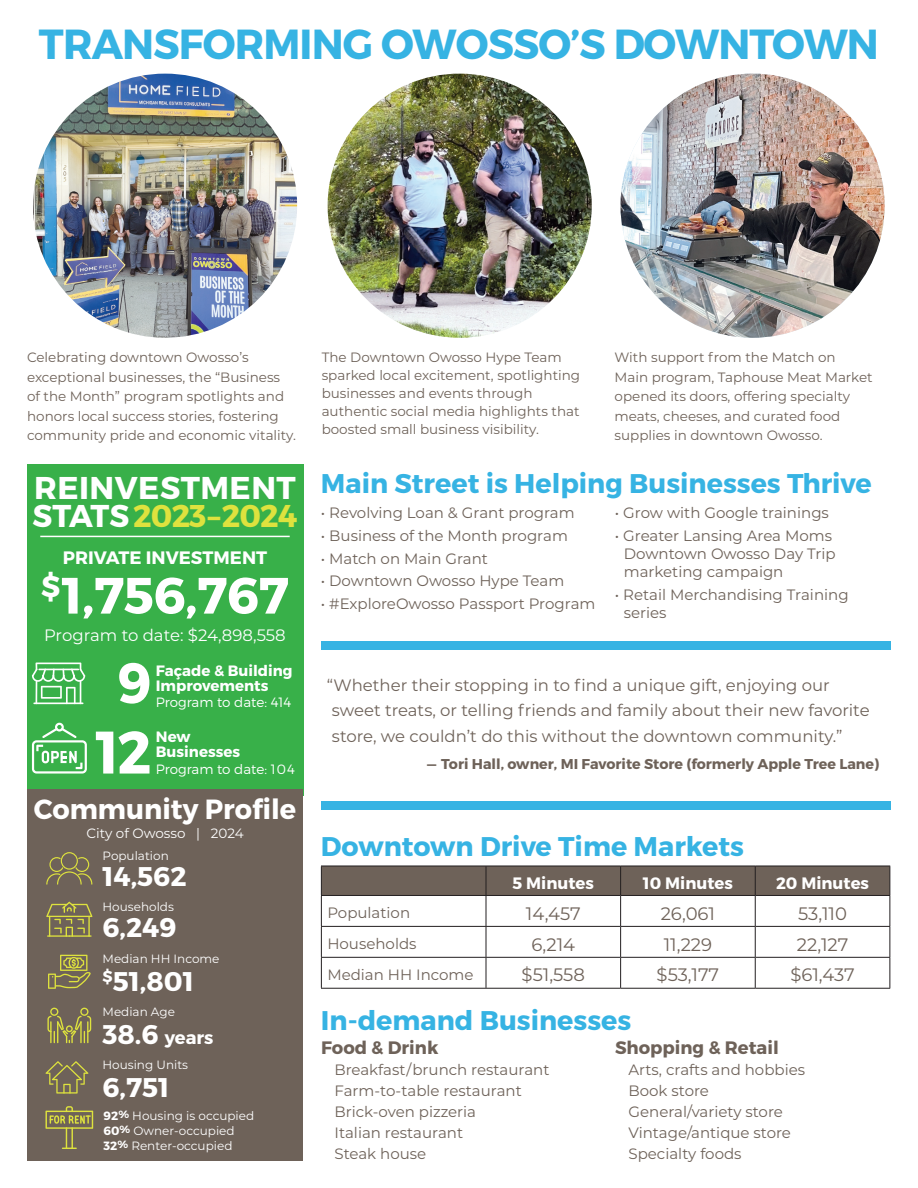
<style>
.page{position:relative;width:918px;height:1188px;background:#fff}
.page>*{position:absolute;margin:0;border:0;box-sizing:border-box;transform-origin:0 0}
.t1{font:700 59.85px "Montserrat";color:#fff;scale:.95 1}
.t2{font:700 57px "Montserrat";color:#fff;scale:.94 1}
.t3{font:700 51px "Montserrat";letter-spacing:-.01em;color:#fff}
.t4{font:700 42px "Montserrat";letter-spacing:-.02em;color:#36b3e3}
.t5{font:700 31.5px/28.5px "Montserrat";letter-spacing:.015em;color:#fff}
.t6{font:700 27.75px "Montserrat";color:#fff}
.t7{font:700 27px "Montserrat";color:#36b3e3}
.t8{font:700 27px "Montserrat";color:#fff}
.t9{font:18px "Montserrat";color:#6e6259}
.t10{font:700 18px "Montserrat";color:#fff}
.t11{font:700 18px "Montserrat";color:#6e6259}
.t12{font:16.5px/25.5px "Montserrat";color:#6e6259}
.t13{font:700 16.5px "Montserrat";color:#fff}
.t14{font:16.5px "Montserrat";color:#fff}
.t15{font:15px/18px "Montserrat";color:#6e6259}
.t16{font:700 15px/15px "Montserrat";color:#fff}
.t17{font:700 14.25px "Montserrat";color:#6e6259}
.t18{font:13.5px/19.5px "Montserrat";color:#6e6259}
.t19{font:300 13.5px "Montserrat";color:#fff}
.t20{font:13.5px "Montserrat";color:#fff}
.t21{font:12px "Montserrat";color:#fff}
.s1{color:#dee23e}
.s2{font-size:27px}
.s3{font-weight:700}
.s4{font-weight:700;font-size:10.5px}
</style>
<div class="page">
<div style="left:27px;top:465px;width:276px;height:331px;background:#38b049"></div>
<div style="left:27px;top:790px;width:276px;height:371px;background:#6e6259"></div>
<div style="left:321px;top:801px;width:570px;height:9px;background:#36b3e3"></div>
<div style="left:321px;top:641px;width:569px;height:9px;background:#36b3e3"></div>
<svg style="left:32px;top:723px;width:55px;height:51px"></svg>
<svg style="left:32px;top:663px;width:53px;height:41px"></svg>
<hr style="left:40px;top:536px;width:250px;height:1px;background:#fff">
<img style="left:328px;top:74px;width:264px;height:264px;border-radius:132px">
<img style="left:33px;top:74px;width:264px;height:264px;border-radius:132px">
<img style="left:620px;top:74px;width:265px;height:264px;border-radius:132px">
<div style="left:321px;top:866px;width:570px;height:29px;background:#6e6259"></div>
<hr style="left:321px;top:895px;width:165px;height:1px;background:#231f20">
<hr style="left:321px;top:896px;width:1px;height:30px;background:#231f20">
<hr style="left:486px;top:895px;width:135px;height:1px;background:#231f20">
<hr style="left:486px;top:896px;width:1px;height:30px;background:#231f20">
<hr style="left:621px;top:895px;width:134px;height:1px;background:#231f20">
<hr style="left:620px;top:896px;width:1px;height:30px;background:#231f20">
<hr style="left:755px;top:895px;width:135px;height:1px;background:#231f20">
<hr style="left:755px;top:896px;width:1px;height:30px;background:#231f20">
<hr style="left:890px;top:896px;width:1px;height:30px;background:#231f20">
<hr style="left:321px;top:926px;width:165px;height:1px;background:#231f20">
<hr style="left:321px;top:927px;width:1px;height:30px;background:#231f20">
<hr style="left:486px;top:926px;width:135px;height:1px;background:#231f20">
<hr style="left:486px;top:927px;width:1px;height:30px;background:#231f20">
<hr style="left:621px;top:926px;width:134px;height:1px;background:#231f20">
<hr style="left:620px;top:927px;width:1px;height:30px;background:#231f20">
<hr style="left:755px;top:926px;width:135px;height:1px;background:#231f20">
<hr style="left:755px;top:927px;width:1px;height:30px;background:#231f20">
<hr style="left:890px;top:927px;width:1px;height:30px;background:#231f20">
<hr style="left:321px;top:957px;width:165px;height:1px;background:#231f20">
<hr style="left:321px;top:958px;width:1px;height:30px;background:#231f20">
<hr style="left:486px;top:957px;width:135px;height:1px;background:#231f20">
<hr style="left:486px;top:958px;width:1px;height:30px;background:#231f20">
<hr style="left:621px;top:957px;width:134px;height:1px;background:#231f20">
<hr style="left:620px;top:958px;width:1px;height:30px;background:#231f20">
<hr style="left:755px;top:957px;width:135px;height:1px;background:#231f20">
<hr style="left:755px;top:958px;width:1px;height:30px;background:#231f20">
<hr style="left:890px;top:958px;width:1px;height:30px;background:#231f20">
<hr style="left:321px;top:988px;width:165px;height:1px;background:#231f20">
<hr style="left:486px;top:988px;width:135px;height:1px;background:#231f20">
<hr style="left:621px;top:988px;width:134px;height:1px;background:#231f20">
<hr style="left:755px;top:988px;width:135px;height:1px;background:#231f20">
<svg style="left:46px;top:1061px;width:42px;height:33px"></svg>
<svg style="left:46px;top:902px;width:46px;height:35px"></svg>
<svg style="left:47px;top:1008px;width:44px;height:35px"></svg>
<svg style="left:46px;top:852px;width:46px;height:33px"></svg>
<svg style="left:48px;top:955px;width:43px;height:34px"></svg>
<svg style="left:45px;top:1106px;width:48px;height:43px"></svg>
<p class="t4" style="left:39px;top:18px;width:842px">TRANSFORMING OWOSSO’S DOWNTOWN</p>
<p class="t18" style="left:27px;top:347px;width:270px">Celebrating downtown Owosso’s exceptional businesses, the “Business of the Month” program spotlights and honors local success stories, fostering community pride and economic vitality.</p>
<p class="t5" style="left:33px;top:474px;width:266px">REINVESTMENT<br>STATS <span class="s1">2023–2024</span></p>
<p class="t10" style="left:63px;top:547px;width:206px">PRIVATE INVESTMENT</p>
<p class="t3" style="left:41px;top:564px;width:249px"><sup>$</sup>1,756,767</p>
<p class="t14" style="left:44px;top:624px;width:243px">Program to date: $24,898,558</p>
<p class="t2" style="left:118px;top:648px;width:38px">9</p>
<p class="t16" style="left:156px;top:663px;width:138px">Façade &amp; Building<br>Improvements</p>
<p class="t19" style="left:156px;top:694px;width:137px">Program to date: 414</p>
<p class="t1" style="left:95px;top:715px;width:60px">12</p>
<p class="t16" style="left:156px;top:730px;width:36px">New</p>
<p class="t16" style="left:156px;top:745px;width:86px">Businesses</p>
<p class="t19" style="left:156px;top:761px;width:141px">Program to date: 104</p>
<p class="t6" style="left:34px;top:791px;width:264px">Community Profile</p>
<p class="t20" style="left:86px;top:824px;width:159px">City of Owosso | 2024</p>
<p class="t21" style="left:103px;top:848px;width:68px">Population</p>
<p class="t8" style="left:103px;top:859px;width:86px">14,562</p>
<p class="t21" style="left:103px;top:898px;width:73px">Households</p>
<p class="t8" style="left:103px;top:911px;width:75px">6,249</p>
<p class="t21" style="left:103px;top:950px;width:119px">Median HH Income</p>
<p class="t8" style="left:103px;top:964px;width:93px"><sup>$</sup>51,801</p>
<p class="t21" style="left:103px;top:1003px;width:74px">Median Age</p>
<p class="t10" style="left:103px;top:1026px;width:112px"><span class="s2">38.6</span> years</p>
<p class="t21" style="left:103px;top:1057px;width:87px">Housing Units</p>
<p class="t8" style="left:103px;top:1071px;width:68px">6,751</p>
<p class="t21" style="left:104px;top:1107px;width:152px"><span class="s3">92</span><span class="s4">%</span> Housing is occupied</p>
<p class="t21" style="left:104px;top:1122px;width:133px"><span class="s3">60</span><span class="s4">%</span> Owner-occupied</p>
<p class="t21" style="left:104px;top:1137px;width:130px"><span class="s3">32</span><span class="s4">%</span> Renter-occupied</p>
<p class="t18" style="left:322px;top:348px;width:260px;line-height:18px">The Downtown Owosso Hype Team sparked local excitement, spotlighting businesses and events through authentic social media highlights that boosted small business visibility.</p>
<p class="t18" style="left:615px;top:347px;width:260px">With support from the Match on<br>Main program, Taphouse Meat Market opened its doors, offering specialty meats, cheeses, and curated food supplies in downtown Owosso.</p>
<p class="t7" style="left:321px;top:466px;width:552px">Main Street is Helping Businesses Thrive</p>
<p class="t15" style="left:321px;top:504px;width:255px">• Revolving Loan &amp; Grant program</p>
<p class="t15" style="left:321px;top:526px;width:249px">• Business of the Month program</p>
<p class="t15" style="left:321px;top:549px;width:169px">• Match on Main Grant</p>
<p class="t15" style="left:321px;top:571px;width:245px">• Downtown Owosso Hype Team</p>
<p class="t15" style="left:321px;top:594px;width:276px">• #ExploreOwosso Passport Program</p>
<p class="t15" style="left:615px;top:504px;width:216px">• Grow with Google trainings</p>
<p class="t15" style="left:624px;top:526px;width:213px;text-indent:-9px">• Greater Lansing Area Moms<br>Downtown Owosso Day Trip marketing campaign</p>
<p class="t15" style="left:624px;top:585px;width:226px;text-indent:-9px">• Retail Merchandising Training series</p>
<p class="t12" style="left:332px;top:671px;width:539px;text-indent:-5px">“Whether their stopping in to find a unique gift, enjoying our sweet treats, or telling friends and family about their new favorite store, we couldn’t do this without the downtown community.”</p>
<p class="t17" style="left:427px;top:755px;width:454px">— Tori Hall, owner, MI Favorite Store (formerly Apple Tree Lane)</p>
<p class="t7" style="left:321px;top:830px;width:425px">Downtown Drive Time Markets</p>
<p class="t13" style="left:513px;top:873px;width:83px">5 Minutes</p>
<p class="t13" style="left:643px;top:873px;width:91px">10 Minutes</p>
<p class="t13" style="left:776px;top:873px;width:95px">20 Minutes</p>
<p class="t15" style="left:327px;top:903px;width:84px">Population</p>
<p class="t9" style="left:526px;top:901px;width:56px">14,457</p>
<p class="t9" style="left:661px;top:901px;width:56px">26,061</p>
<p class="t9" style="left:798px;top:901px;width:50px">53,110</p>
<p class="t15" style="left:327px;top:934px;width:91px">Households</p>
<p class="t9" style="left:531px;top:932px;width:45px">6,214</p>
<p class="t9" style="left:664px;top:932px;width:50px">11,229</p>
<p class="t9" style="left:797px;top:932px;width:53px">22,127</p>
<p class="t15" style="left:327px;top:965px;width:148px">Median HH Income</p>
<p class="t9" style="left:522px;top:963px;width:65px">$51,558</p>
<p class="t9" style="left:657px;top:963px;width:64px">$53,177</p>
<p class="t9" style="left:790px;top:963px;width:66px">$61,437</p>
<p class="t7" style="left:321px;top:1003px;width:312px">In-demand Businesses</p>
<p class="t11" style="left:321px;top:1036px;width:119px">Food &amp; Drink</p>
<p class="t15" style="left:334px;top:1060px;width:217px">Breakfast/brunch restaurant</p>
<p class="t15" style="left:334px;top:1081px;width:189px">Farm-to-table restaurant</p>
<p class="t15" style="left:334px;top:1102px;width:143px">Brick-oven pizzeria</p>
<p class="t15" style="left:334px;top:1123px;width:130px">Italian restaurant</p>
<p class="t15" style="left:334px;top:1144px;width:93px">Steak house</p>
<p class="t11" style="left:615px;top:1036px;width:165px">Shopping &amp; Retail</p>
<p class="t15" style="left:628px;top:1060px;width:178px">Arts, crafts and hobbies</p>
<p class="t15" style="left:628px;top:1081px;width:82px">Book store</p>
<p class="t15" style="left:628px;top:1102px;width:156px">General/variety store</p>
<p class="t15" style="left:628px;top:1123px;width:164px">Vintage/antique store</p>
<p class="t15" style="left:628px;top:1144px;width:115px">Specialty foods</p>
</div>
